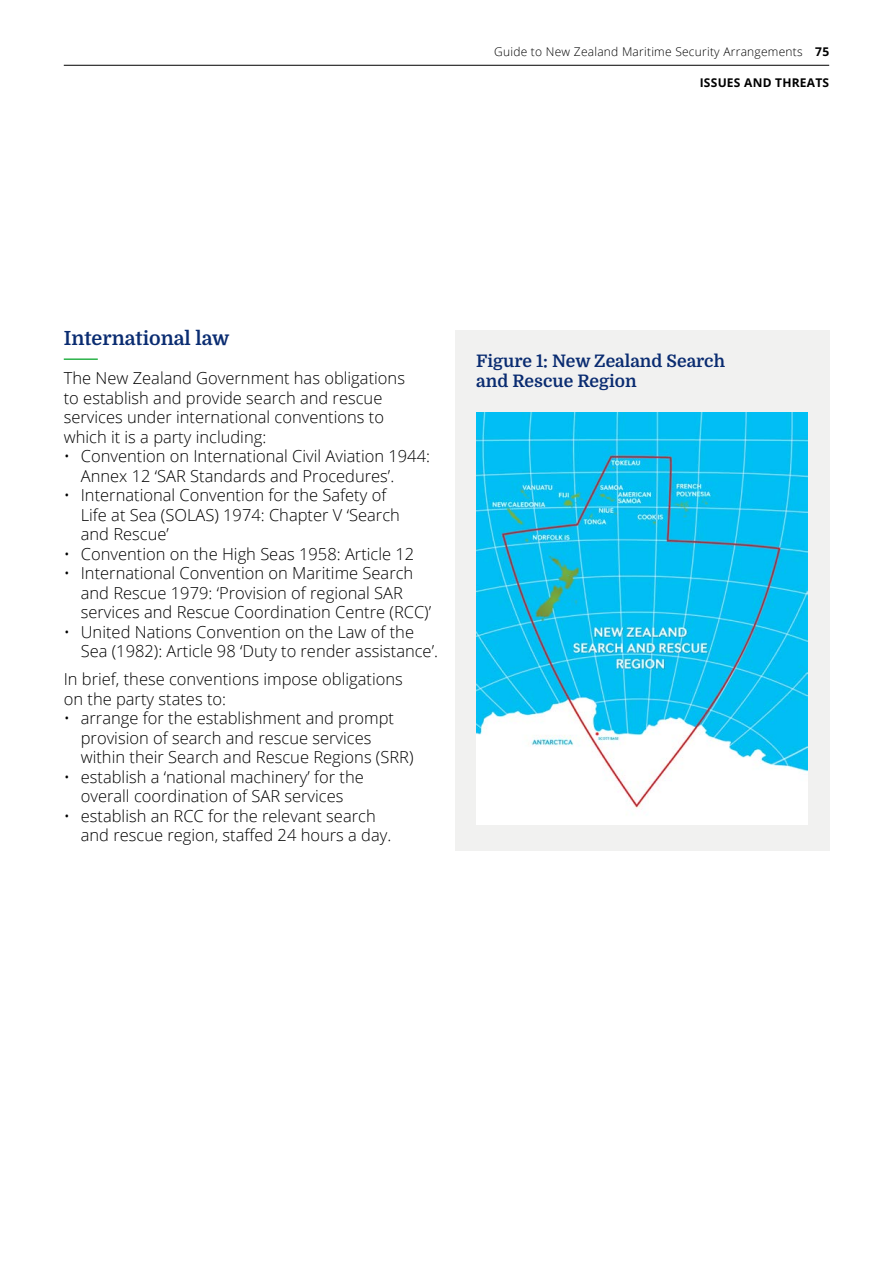
<style>
.page{position:relative;width:893px;height:1263px;background:#fff}
.page>*{position:absolute;margin:0;border:0;box-sizing:border-box;transform-origin:0 0}
.t1{font:700 19.5px "Domine";color:#0a2c71}
.t2{font:700 17.25px/20.2px "Domine";color:#0a2c71}
.t3{font:300 16.5px/19.5px "Open Sans";color:#000}
.t4{font:300 12px "Open Sans";letter-spacing:.02em;color:#000}
.t5{font:700 12px "Open Sans";letter-spacing:.02em;color:#000}
.s1{font-weight:700}
</style>
<div class="page">
<div style="left:455px;top:330px;width:374px;height:520px;background:#f1f1f0"></div>
<hr style="left:64px;top:358px;width:34px;height:2px;background:#2cb34a">
<img style="left:476px;top:412px;width:332px;height:413px">
<hr style="left:64px;top:65px;width:765px;height:1px;background:#000">
<p class="t4" style="left:494px;top:44px;width:337px">Guide to New Zealand Maritime Security Arrangements <span class="s1">75</span></p>
<p class="t5" style="left:700px;top:75px;width:131px">ISSUES AND THREATS</p>
<p class="t1" style="left:64px;top:327px;width:167px">International law</p>
<p class="t3" style="left:64px;top:368px;width:343px">The New Zealand Government has obligations to establish and provide search and rescue services under international conventions to which it is a party including:</p>
<p class="t3" style="left:81px;top:446px;width:351px;text-indent:-17px">• Convention on International Civil Aviation 1944:<br>Annex 12 ‘SAR Standards and Procedures’.</p>
<p class="t3" style="left:81px;top:485px;width:321px;text-indent:-17px">• International Convention for the Safety of<br>Life at Sea (SOLAS) 1974: Chapter V ‘Search and Rescue’</p>
<p class="t3" style="left:64px;top:544px;width:352px">• Convention on the High Seas 1958: Article 12</p>
<p class="t3" style="left:81px;top:563px;width:352px;text-indent:-17px">• International Convention on Maritime Search and Rescue 1979: ‘Provision of regional SAR services and Rescue Coordination Centre (RCC)’</p>
<p class="t3" style="left:81px;top:622px;width:359px;text-indent:-17px">• United Nations Convention on the Law of the<br>Sea (1982): Article 98 ‘Duty to render assistance’.</p>
<p class="t3" style="left:64px;top:669px;width:341px">In brief, these conventions impose obligations on the party states to:</p>
<p class="t3" style="left:81px;top:708px;width:334px;text-indent:-17px">• arrange for the establishment and prompt provision of search and rescue services within their Search and Rescue Regions (SRR)</p>
<p class="t3" style="left:64px;top:767px;width:302px;text-align:center">• establish a ‘national machinery’ for the overall coordination of SAR services</p>
<p class="t3" style="left:81px;top:806px;width:312px;text-indent:-17px">• establish an RCC for the relevant search and rescue region, staffed 24 hours a day.</p>
<p class="t2" style="left:476px;top:351px;width:250px">Figure 1: New Zealand Search and Rescue Region</p>
</div>
